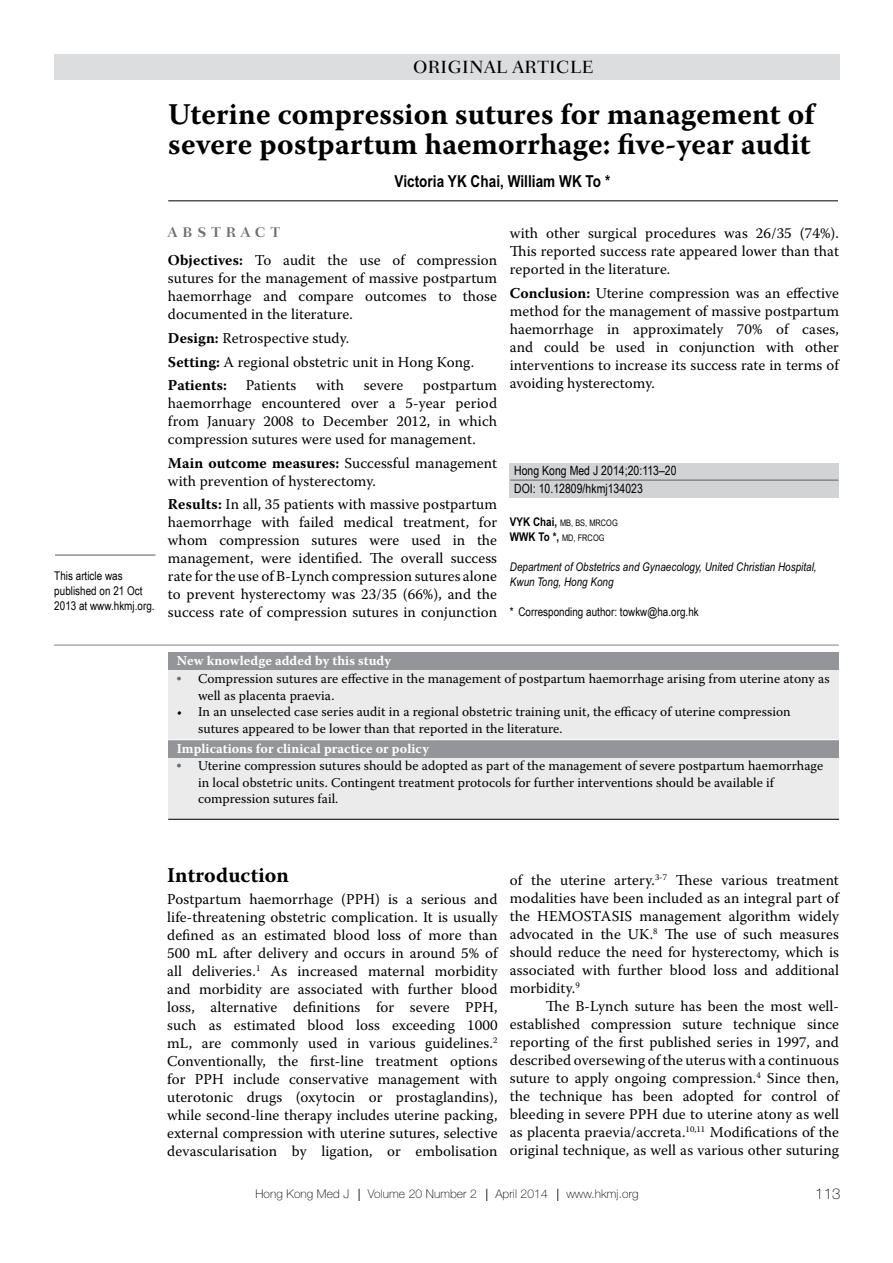
<style>
.page{position:relative;width:893px;height:1263px;background:#fff}
.page>*{position:absolute;margin:0;border:0;box-sizing:border-box;transform-origin:0 0}
.t1{font:700 30px/30px "Warnock Pro";letter-spacing:.005em;color:#000}
.t2{font:700 21px "Warnock Pro";letter-spacing:.005em;color:#000}
.t3{font:500 18px "Fairfield LH";color:#000}
.t4{font:700 16.5px "Arial Narrow";letter-spacing:.005em;color:#000}
.t5{font:15px/18px "Warnock Pro";letter-spacing:.005em;color:#000;text-align:justify}
.t6{font:100 15px "Helvetica Neue";color:#000}
.t7{font:700 14.25px "Fairfield LH";letter-spacing:.35em;color:#6d6e71}
.t8{font:13.5px/16.5px "Warnock Pro";letter-spacing:.005em;color:#000}
.t9{font:700 13.5px "Warnock Pro";letter-spacing:.005em;color:#fff}
.t10{font:12.75px/18px "Arial Narrow";letter-spacing:.005em;color:#000}
.t11{font:12px/15px "Arial Narrow";letter-spacing:.005em;color:#000}
.t12{font:italic 12px/15px "Arial Narrow";letter-spacing:.005em;color:#000}
.t13{font:100 12px "Helvetica Neue";letter-spacing:.01em;color:#000}
.t14{font:9px/15px "Arial Narrow";letter-spacing:.005em;color:#000}
.s1{font-weight:700}
.s2{font-weight:700;font-size:12px}
.s3{font-family:"Times";color:#6d6e71}
</style>
<div class="page">
<div style="left:510px;top:463px;width:329px;height:34px;background:#d1d3d4"></div>
<hr style="left:168px;top:200px;width:670px;height:1px;background:#000">
<hr style="left:54px;top:645px;width:785px;height:1px;background:#808285">
<div style="left:168px;top:652px;width:671px;height:167px;background:#ebebec"></div>
<div style="left:168px;top:652px;width:671px;height:17px;background:#939598"></div>
<div style="left:168px;top:740px;width:671px;height:17px;background:#939598"></div>
<hr style="left:168px;top:739px;width:671px;height:1px;background:#fff">
<hr style="left:168px;top:819px;width:671px;height:1px;background:#000">
<div style="left:54px;top:54px;width:785px;height:26px;background:#dcddde"></div>
<hr style="left:510px;top:479px;width:328px;height:2px;background:#6d6e71">
<hr style="left:55px;top:554px;width:101px;height:2px;background:#6d6e71">
<p class="t3" style="left:413px;top:57px;width:18px">ORIGINAL</p>
<p class="t3" style="left:512px;top:57px;width:15px">ARTICLE</p>
<h1 class="t1" style="left:168px;top:98px;width:648px">Uterine compression sutures for management of severe postpartum haemorrhage: five-year audit</h1>
<p class="t4" style="left:395px;top:172px;width:217px">Victoria YK Chai, William WK To *</p>
<p class="t11" style="left:54px;top:568px;width:102px">This article was published on 21 Oct<br>2013 at www.hkmj.org.</p>
<p class="t7" style="left:168px;top:224px;width:113px">ABSTRACT</p>
<p class="t5" style="left:168px;top:251px;width:331px"><span class="s1">Objectives:</span> To audit the use of compression sutures for the management of massive postpartum haemorrhage and compare outcomes to those documented in the literature.</p>
<p class="t5" style="left:168px;top:326px;width:308px;line-height:23.5px;text-align:left"><span class="s1">Design:</span> Retrospective study.<br><span class="s1">Setting:</span> A regional obstetric unit in Hong Kong.<br><span class="s1">Patients:</span></p>
<p class="t5" style="left:246px;top:376px;width:52px">Patients</p>
<p class="t5" style="left:316px;top:376px;width:30px">with</p>
<p class="t5" style="left:364px;top:376px;width:41px">severe</p>
<p class="t5" style="left:168px;top:376px;width:331px;text-indent:255px">postpartum haemorrhage encountered over a 5-year period from January 2008 to December 2012, in which compression sutures were used for management.</p>
<p class="t5" style="left:168px;top:453px;width:331px"><span class="s1">Main outcome measures:</span> Successful management with prevention of hysterectomy.</p>
<p class="t5" style="left:168px;top:495px;width:331px"><span class="s1">Results:</span> In all, 35 patients with massive postpartum haemorrhage with failed medical treatment, for whom compression sutures were used in the management, were identified. The overall success rate for the use of B-Lynch compression sutures alone to prevent hysterectomy was 23/35 (66%), and the success rate of compression sutures in conjunction</p>
<p class="t5" style="left:510px;top:224px;width:331px">with other surgical procedures was 26/35 (74%).<br>This reported success rate appeared lower than that reported in the literature.</p>
<p class="t5" style="left:510px;top:283px;width:331px"><span class="s1">Conclusion:</span> Uterine compression was an effective method for the management of massive postpartum haemorrhage in approximately 70% of cases, and could be used in conjunction with other interventions to increase its success rate in terms of avoiding hysterectomy.</p>
<p class="t10" style="left:514px;top:460px;width:164px">Hong Kong Med J 2014;20:113–20<br>DOI: 10.12809/hkmj134023</p>
<p class="t14" style="left:510px;top:515px;width:109px"><span class="s2">VYK Chai,</span> MB, BS, MRCOG<br><span class="s2">WWK To *,</span> MD, FRCOG</p>
<p class="t12" style="left:510px;top:559px;width:308px">Department of Obstetrics and Gynaecology, United Christian Hospital,<br>Kwun Tong, Hong Kong</p>
<p class="t11" style="left:510px;top:604px;width:190px">* Corresponding author: towkw@ha.org.hk</p>
<p class="t9" style="left:177px;top:653px;width:216px">New knowledge added by this study</p>
<p class="t8" style="left:198px;top:670px;width:633px;text-indent:-21px"><span class="s3">•</span> Compression sutures are effective in the management of postpartum haemorrhage arising from uterine atony as well as placenta praevia.</p>
<p class="t8" style="left:198px;top:703px;width:594px;text-indent:-21px">• In an unselected case series audit in a regional obstetric training unit, the efficacy of uterine compression sutures appeared to be lower than that reported in the literature.</p>
<p class="t9" style="left:177px;top:740px;width:254px">Implications for clinical practice or policy</p>
<p class="t8" style="left:198px;top:757px;width:627px;text-indent:-21px"><span class="s3">•</span> Uterine compression sutures should be adopted as part of the management of severe postpartum haemorrhage in local obstetric units. Contingent treatment protocols for further interventions should be available if compression sutures fail.</p>
<h2 class="t2" style="left:167px;top:862px;width:123px">Introduction</h2>
<p class="t5" style="left:167px;top:890px;width:332px">Postpartum haemorrhage (PPH) is a serious and life-threatening obstetric complication. It is usually defined as an estimated blood loss of more than 500 mL after delivery and occurs in around 5% of all deliveries.<sup>1</sup> As increased maternal morbidity and morbidity are associated with further blood loss, alternative definitions for severe PPH, such as estimated blood loss exceeding 1000 mL, are commonly used in various guidelines.<sup>2<br></sup>Conventionally, the first-line treatment options for PPH include conservative management with uterotonic drugs (oxytocin or prostaglandins), while second-line therapy includes uterine packing, external compression with uterine sutures, selective devascularisation by ligation, or embolisation</p>
<p class="t5" style="left:510px;top:871px;width:331px">of the uterine artery.<sup>3-7</sup> These various treatment modalities have been included as an integral part of the HEMOSTASIS management algorithm widely advocated in the UK.<sup>8</sup> The use of such measures should reduce the need for hysterectomy, which is associated with further blood loss and additional morbidity.<sup>9</sup></p>
<p class="t5" style="left:510px;top:997px;width:331px;text-indent:36px">The B-Lynch suture has been the most well&shy;established compression suture technique since reporting of the first published series in 1997, and described oversewing of the uterus with a continuous suture to apply ongoing compression.<sup>4</sup> Since then, the technique has been adopted for control of bleeding in severe PPH due to uterine atony as well as placenta praevia/accreta.<sup>10,11</sup> Modifications of the original technique, as well as various other suturing</p>
<p class="t13" style="left:255px;top:1187px;width:385px">Hong Kong Med J ⎥ Volume 20 Number 2 ⎥ April 2014 ⎥ www.hkmj.org</p>
<p class="t6" style="left:815px;top:1186px;width:27px">113</p>
</div>
